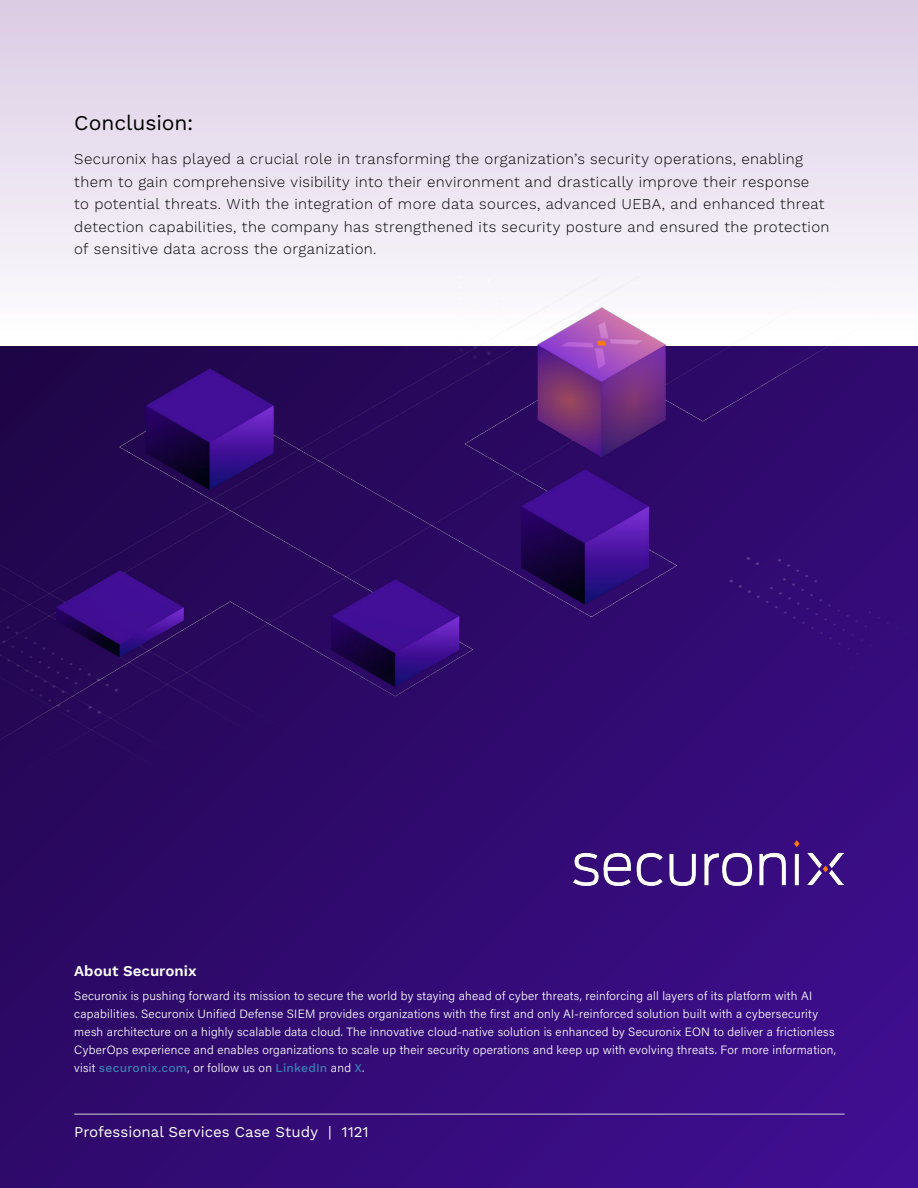
<style>
.page{position:relative;width:918px;height:1188px;background:#fff}
.page>*{position:absolute;margin:0;border:0;box-sizing:border-box;transform-origin:0 0}
.t1{font:21px "Work Sans";letter-spacing:-.005em;color:#000}
.t2{font:300 15px/22.5px "Work Sans";letter-spacing:.025em;color:#000}
.t3{font:15px "Work Sans";color:#fff}
.t4{font:600 15px "Work Sans";color:#fff}
.t5{font:300 12px/18px "Acumin Pro";letter-spacing:.02em;color:#fff}
.s1{font-family:"Work Sans";font-weight:500;color:#3b7eb3}
</style>
<div class="page">
<div style="left:0;top:0;width:918px;height:1188px;background:linear-gradient(to right,#2b0963,#3e0e8e)"></div>
<svg style="left:0;top:0;width:918px;height:277px;background:#e8deee"></svg>
<hr style="left:74px;top:1114px;width:771px;height:1px;background:#d1d3d4">
<img style="left:0;top:277px;width:918px;height:552px">
<img style="left:574px;top:840px;width:270px;height:45px">
<h1 class="t1" style="left:74px;top:111px;width:121px">Conclusion:</h1>
<p class="t2" style="left:74px;top:149px;width:757px">Securonix has played a crucial role in transforming the organization’s security operations, enabling them to gain comprehensive visibility into their environment and drastically improve their response<br>to potential threats. With the integration of more data sources, advanced UEBA, and enhanced threat detection capabilities, the company has strengthened its security posture and ensured the protection of sensitive data across the organization.</p>
<p class="t4" style="left:74px;top:962px;width:124px">About Securonix</p>
<p class="t5" style="left:74px;top:986px;width:763px">Securonix is pushing forward its mission to secure the world by staying ahead of cyber threats, reinforcing all layers of its platform with AI capabilities. Securonix Unified Defense SIEM provides organizations with the first and only AI-reinforced solution built with a cybersecurity mesh architecture on a highly scalable data cloud. The innovative cloud-native solution is enhanced by Securonix EON to deliver a frictionless CyberOps experience and enables organizations to scale up their security operations and keep up with evolving threats. For more information, visit <span class="s1">securonix.com</span>, or follow us on <span class="s1">LinkedIn</span> and <span class="s1">X</span>.</p>
<p class="t3" style="left:74px;top:1123px;width:296px">Professional Services Case Study | 1121</p>
</div>
